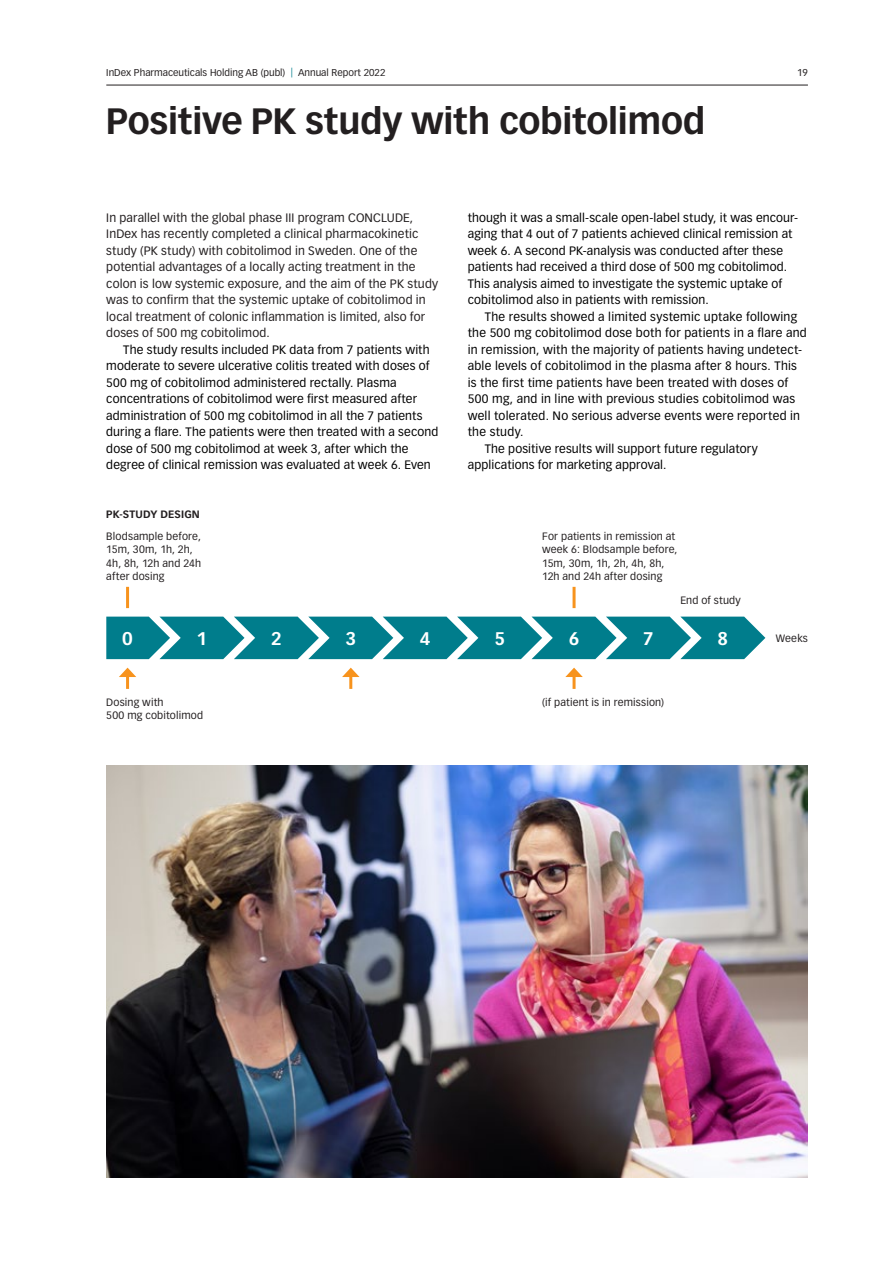
<style>
.page{position:relative;width:893px;height:1263px;background:#fff}
.page>*{position:absolute;margin:0;border:0;box-sizing:border-box;transform-origin:0 0}
.t1{font:700 36px "Vectora LT Pro";letter-spacing:-.01em;color:#231f20}
.t2{font:700 18px "Vectora LT Pro";color:#fff}
.t3{font:12px/16.5px "Vectora LT Pro";letter-spacing:.015em;color:#000001}
.t4{font:12px/16.5px "Vectora LT Pro";letter-spacing:.01em;color:#231f20}
.t5{font:10.5px/13.5px "Vectora LT Pro";letter-spacing:.015em;color:#231f20}
.t6{font:700 10.5px "Vectora LT Pro";letter-spacing:.015em;color:#231f20}
.t7{font:9.75px "Vectora LT Pro";color:#231f20}
.s1{color:#007d8c}
</style>
<div class="page">
<hr style="left:106px;top:85px;width:702px;height:1px;background:#231f20">
<img style="left:106px;top:765px;width:702px;height:413px">
<svg style="left:106px;top:617px;width:659px;height:42px;background:#248f9c"></svg>
<hr style="left:573px;top:587px;width:3px;height:21px;background:#f7931d">
<hr style="left:573px;top:674px;width:3px;height:15px;background:#f7931d">
<svg style="left:565px;top:668px;width:18px;height:9px"></svg>
<hr style="left:126px;top:587px;width:3px;height:21px;background:#f7931d">
<hr style="left:126px;top:674px;width:3px;height:15px;background:#f7931d">
<svg style="left:119px;top:668px;width:17px;height:9px"></svg>
<hr style="left:349px;top:674px;width:3px;height:15px;background:#f7931d">
<svg style="left:342px;top:668px;width:18px;height:9px"></svg>
<p class="t7" style="left:106px;top:67px;width:281px">InDex Pharmaceuticals Holding AB (publ) <span class="s1">|</span> Annual Report 2022</p>
<p class="t7" style="left:797px;top:67px;width:12px">19</p>
<h1 class="t1" style="left:106px;top:99px;width:601px">Positive PK study with cobitolimod</h1>
<p class="t4" style="left:106px;top:209px;width:333px">In parallel with the global phase III program CONCLUDE, InDex has recently completed a clinical pharmacokinetic study (PK study) with cobitolimod in Sweden. One of the potential advantages of a locally acting treatment in the colon is low systemic exposure, and the aim of the PK study was to confirm that the systemic uptake of cobitolimod in local treatment of colonic inflammation is limited, also for doses of 500 mg cobitolimod.</p>
<p class="t3" style="left:106px;top:341px;width:334px;text-indent:17px">The study results included PK data from 7 patients with moderate to severe ulcerative colitis treated with doses of 500 mg of cobitolimod administered rectally. Plasma concentrations of cobitolimod were first measured after administration of 500 mg cobitolimod in all the 7 patients during a flare. The patients were then treated with a second dose of 500 mg cobitolimod at week 3, after which the degree of clinical remission was evaluated at week 6. Even</p>
<p class="t6" style="left:106px;top:508px;width:95px">PK-STUDY DESIGN</p>
<p class="t3" style="left:468px;top:209px;width:332px">though it was a small-scale open-label study, it was encour&shy;aging that 4 out of 7 patients achieved clinical remission at week 6. A second PK-analysis was conducted after these patients had received a third dose of 500 mg cobitolimod.<br>This analysis aimed to investigate the systemic uptake of cobitolimod also in patients with remission.</p>
<p class="t3" style="left:485px;top:308px;width:314px">The results showed a limited systemic uptake following</p>
<p class="t3" style="left:468px;top:325px;width:341px">the 500 mg cobitolimod dose both for patients in a flare and</p>
<p class="t3" style="left:468px;top:341px;width:336px">in remission, with the majority of patients having undetect-</p>
<p class="t3" style="left:468px;top:358px;width:331px">able levels of cobitolimod in the plasma after 8 hours. This</p>
<p class="t3" style="left:468px;top:374px;width:322px">is the first time patients have been treated with doses of</p>
<p class="t3" style="left:468px;top:391px;width:329px">500 mg, and in line with previous studies cobitolimod was</p>
<p class="t3" style="left:468px;top:407px;width:334px">well tolerated. No serious adverse events were reported in</p>
<p class="t3" style="left:468px;top:424px;width:57px">the study.</p>
<p class="t3" style="left:485px;top:440px;width:275px">The positive results will support future regulatory</p>
<p class="t3" style="left:468px;top:457px;width:200px">applications for marketing approval.</p>
<p class="t5" style="left:106px;top:529px;width:96px">Blodsample before,<br>15m, 30m, 1h, 2h,<br>4h, 8h, 12h and 24h after dosing</p>
<p class="t5" style="left:542px;top:529px;width:137px">For patients in remission at week 6: Blodsample before,<br>15m, 30m, 1h, 2h, 4h, 8h,<br>12h and 24h after dosing</p>
<p class="t5" style="left:680px;top:593px;width:62px">End of study</p>
<h2 class="t2" style="left:122px;top:627px;width:12px">0</h2>
<h2 class="t2" style="left:197px;top:627px;width:12px">1</h2>
<h2 class="t2" style="left:271px;top:627px;width:12px">2</h2>
<h2 class="t2" style="left:345px;top:627px;width:12px">3</h2>
<h2 class="t2" style="left:420px;top:627px;width:12px">4</h2>
<h2 class="t2" style="left:494px;top:627px;width:12px">5</h2>
<h2 class="t2" style="left:569px;top:627px;width:12px">6</h2>
<h2 class="t2" style="left:643px;top:627px;width:12px">7</h2>
<h2 class="t2" style="left:718px;top:627px;width:12px">8</h2>
<p class="t5" style="left:106px;top:695px;width:59px">Dosing with</p>
<p class="t5" style="left:542px;top:695px;width:123px">(if patient is in remission)</p>
<p class="t5" style="left:106px;top:709px;width:98px">500 mg cobitolimod</p>
<p class="t5" style="left:776px;top:631px;width:34px">Weeks</p>
</div>
